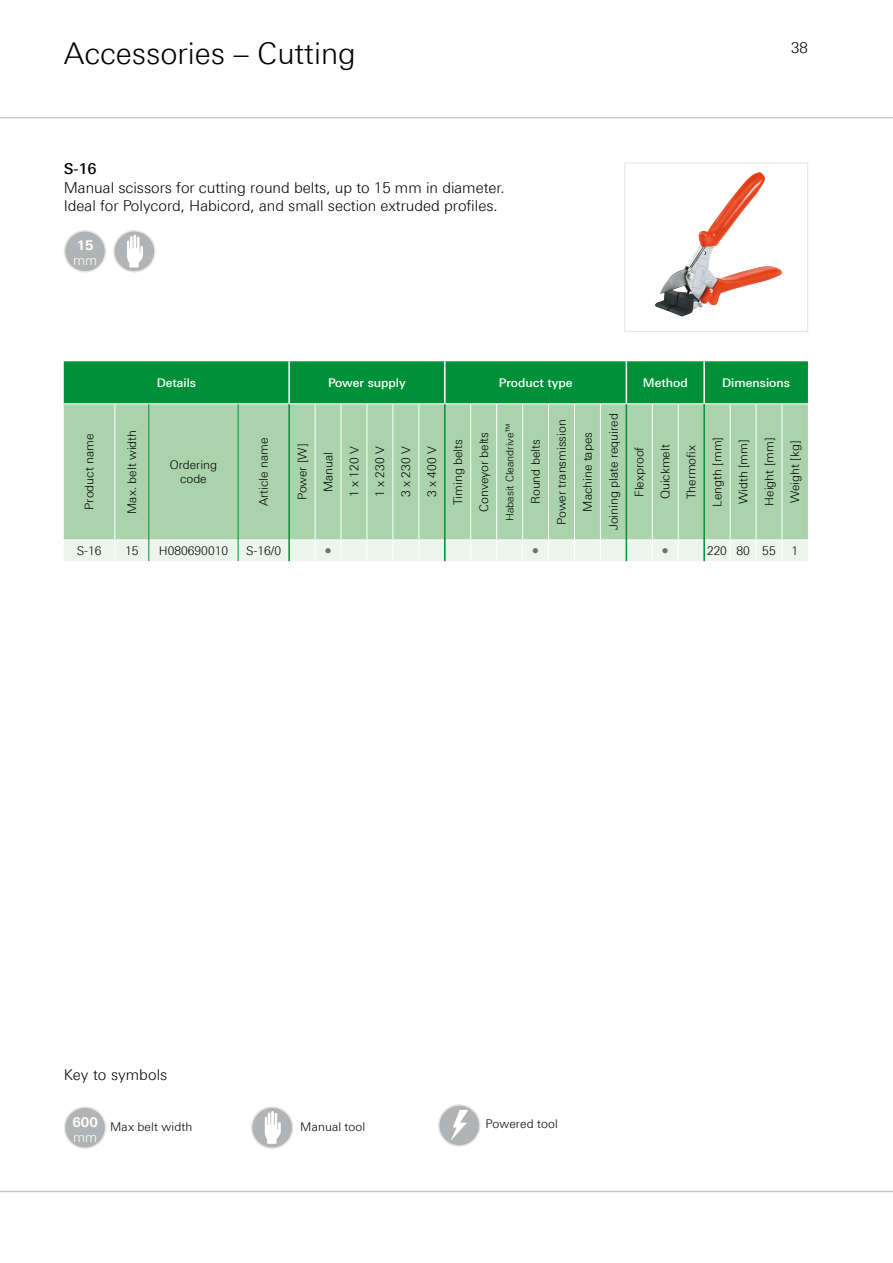
<style>
.page{position:relative;width:893px;height:1263px;background:#fff}
.page>*{position:absolute;margin:0;border:0;box-sizing:border-box;transform-origin:0 0}
.t1{font:300 30px "Linotype Univers 330";color:#000}
.t2{font:300 15px/18.8px "Linotype Univers 330";color:#000}
.t3{font:500 15px "Linotype Univers 530";color:#000}
.t4{font:300 13.5px "Linotype Univers 330";color:#fff}
.t5{font:700 13.5px "Linotype Univers 630";color:#fff}
.t6{font:300 12px/26px "Linotype Univers 330";color:#000;text-align:center}
.t7{font:500 12px "Linotype Univers 530";color:#fff}
.t8{font:300 10.5px "Linotype Univers 330";color:#000}
.t9{font:9px "Wingdings";color:#707172}
</style>
<div class="page">
<hr style="left:0;top:1191px;width:893px;height:1px;background:#c6c7c8">
<hr style="left:0;top:117px;width:893px;height:1px;background:#c6c7c8">
<div style="left:64px;top:404px;width:744px;height:135px;background:#aad3ac"></div>
<hr style="left:114px;top:404px;width:1px;height:135px;background:#fff">
<hr style="left:315px;top:404px;width:1px;height:135px;background:#fff">
<hr style="left:341px;top:404px;width:1px;height:135px;background:#fff">
<hr style="left:367px;top:404px;width:1px;height:135px;background:#fff">
<hr style="left:393px;top:404px;width:1px;height:135px;background:#fff">
<hr style="left:418px;top:404px;width:1px;height:135px;background:#fff">
<hr style="left:470px;top:404px;width:1px;height:135px;background:#fff">
<hr style="left:496px;top:404px;width:1px;height:135px;background:#fff">
<hr style="left:522px;top:404px;width:1px;height:135px;background:#fff">
<hr style="left:548px;top:404px;width:1px;height:135px;background:#fff">
<hr style="left:574px;top:404px;width:1px;height:135px;background:#fff">
<hr style="left:600px;top:404px;width:1px;height:135px;background:#fff">
<hr style="left:652px;top:404px;width:1px;height:135px;background:#fff">
<hr style="left:678px;top:404px;width:1px;height:135px;background:#fff">
<hr style="left:730px;top:404px;width:1px;height:135px;background:#fff">
<hr style="left:756px;top:404px;width:1px;height:135px;background:#fff">
<hr style="left:782px;top:404px;width:1px;height:135px;background:#fff">
<div style="left:64px;top:361px;width:744px;height:43px;background:#009037"></div>
<hr style="left:148px;top:404px;width:1px;height:136px;background:#009037">
<hr style="left:238px;top:404px;width:1px;height:136px;background:#009037">
<hr style="left:288px;top:404px;width:2px;height:136px;background:#009037">
<hr style="left:288px;top:361px;width:2px;height:42px;background:#fff">
<hr style="left:444px;top:404px;width:2px;height:136px;background:#009037">
<hr style="left:626px;top:404px;width:1px;height:136px;background:#009037">
<svg style="left:64px;top:539px;width:744px;height:22px"></svg>
<hr style="left:703px;top:404px;width:2px;height:136px;background:#009037">
<hr style="left:703px;top:540px;width:2px;height:21px;background:#009037">
<hr style="left:444px;top:361px;width:2px;height:42px;background:#fff">
<hr style="left:626px;top:361px;width:1px;height:42px;background:#fff">
<hr style="left:703px;top:361px;width:2px;height:42px;background:#fff">
<img style="left:654px;top:172px;width:128px;height:145px">
<div style="left:624px;top:163px;width:184px;height:169px;border:1px solid #e3e4e4"></div>
<div style="left:65px;top:1107px;width:41px;height:41px;background:#b1b3b4;border-radius:50%"></div>
<div style="left:64px;top:1106px;width:42px;height:43px;border:2px solid #e3e4e4;border-radius:50%"></div>
<div style="left:65px;top:231px;width:41px;height:41px;background:#b1b3b4;border-radius:50%"></div>
<div style="left:64px;top:230px;width:42px;height:43px;border:2px solid #e3e4e4;border-radius:50%"></div>
<div style="left:252px;top:1107px;width:41px;height:41px;background:#b1b3b4;border-radius:50%"></div>
<svg style="left:265px;top:1111px;width:16px;height:33px"></svg>
<div style="left:251px;top:1106px;width:42px;height:43px;border:2px solid #e3e4e4;border-radius:50%"></div>
<div style="left:114px;top:231px;width:41px;height:41px;background:#b1b3b4;border-radius:50%"></div>
<svg style="left:127px;top:235px;width:16px;height:32px"></svg>
<div style="left:113px;top:230px;width:43px;height:43px;border:2px solid #e3e4e4;border-radius:50%"></div>
<div style="left:439px;top:1105px;width:41px;height:41px;background:#b1b3b4;border-radius:50%"></div>
<svg style="left:450px;top:1110px;width:18px;height:31px"></svg>
<div style="left:438px;top:1104px;width:42px;height:43px;border:2px solid #e3e4e4;border-radius:50%"></div>
<h1 class="t1" style="left:64px;top:36px;width:294px">Accessories – Cutting</h1>
<p class="t3" style="left:64px;top:160px;width:34px">S-16</p>
<p class="t2" style="left:64px;top:178px;width:442px">Manual scissors for cutting round belts, up to 15 mm in diameter.<br>Ideal for Polycord, Habicord, and small section extruded profiles.</p>
<p class="t5" style="left:77px;top:237px;width:18px">15</p>
<p class="t4" style="left:73px;top:252px;width:26px">mm</p>
<p class="t2" style="left:791px;top:39px;width:18px">38</p>
<p class="t6" style="left:76px;top:510px;width:77px;rotate:-90deg">Product name</p>
<p class="t6" style="left:119px;top:514px;width:86px;rotate:-90deg">Max. belt width</p>
<p class="t7" style="left:157px;top:376px;width:41px">Details</p>
<p class="t7" style="left:328px;top:376px;width:79px">Power supply</p>
<p class="t7" style="left:499px;top:376px;width:75px">Product type</p>
<p class="t7" style="left:643px;top:376px;width:46px">Method</p>
<p class="t7" style="left:722px;top:376px;width:69px">Dimensions</p>
<p class="t6" style="left:170px;top:457px;width:49px;line-height:14.4px">Ordering code</p>
<p class="t6" style="left:251px;top:506px;width:70px;rotate:-90deg">Article name</p>
<p class="t6" style="left:289px;top:512px;width:82px;rotate:-90deg">Power [W]<br>Manual<br>1 x 120 V<br>1 x 230 V<br>3 x 230 V<br>3 x 400 V<br>Timing belts<br>Conveyor belts</p>
<p class="t8" style="left:503px;top:521px;width:100px;rotate:-90deg">Habasit Cleandrive™</p>
<p class="t6" style="left:523px;top:530px;width:118px;rotate:-90deg">Round belts<br>Power transmission<br>Machine tapes<br>Joining plate required<br>Flexproof<br>Quickmelt<br>Thermofix<br>Length [mm]<br>Width [mm]<br>Height [mm]<br>Weight [kg]</p>
<p class="t6" style="left:77px;top:537px;width:26px">S-16</p>
<p class="t6" style="left:125px;top:537px;width:15px">15</p>
<p class="t6" style="left:159px;top:537px;width:71px">H080690010</p>
<p class="t6" style="left:246px;top:537px;width:37px">S-16/0</p>
<p class="t9" style="left:325px;top:546px;width:8px">●</p>
<p class="t9" style="left:532px;top:546px;width:8px">●</p>
<p class="t9" style="left:662px;top:546px;width:8px">●</p>
<p class="t6" style="left:707px;top:537px;width:70px">220 80 55</p>
<p class="t6" style="left:792px;top:537px;width:8px">1</p>
<p class="t2" style="left:64px;top:1066px;width:105px">Key to symbols</p>
<p class="t6" style="left:72px;top:1113px;width:121px"><sup>600</sup> Max belt width</p>
<p class="t6" style="left:300px;top:1113px;width:67px">Manual tool</p>
<p class="t4" style="left:73px;top:1129px;width:26px">mm</p>
<p class="t6" style="left:485px;top:1111px;width:74px">Powered tool</p>
</div>
